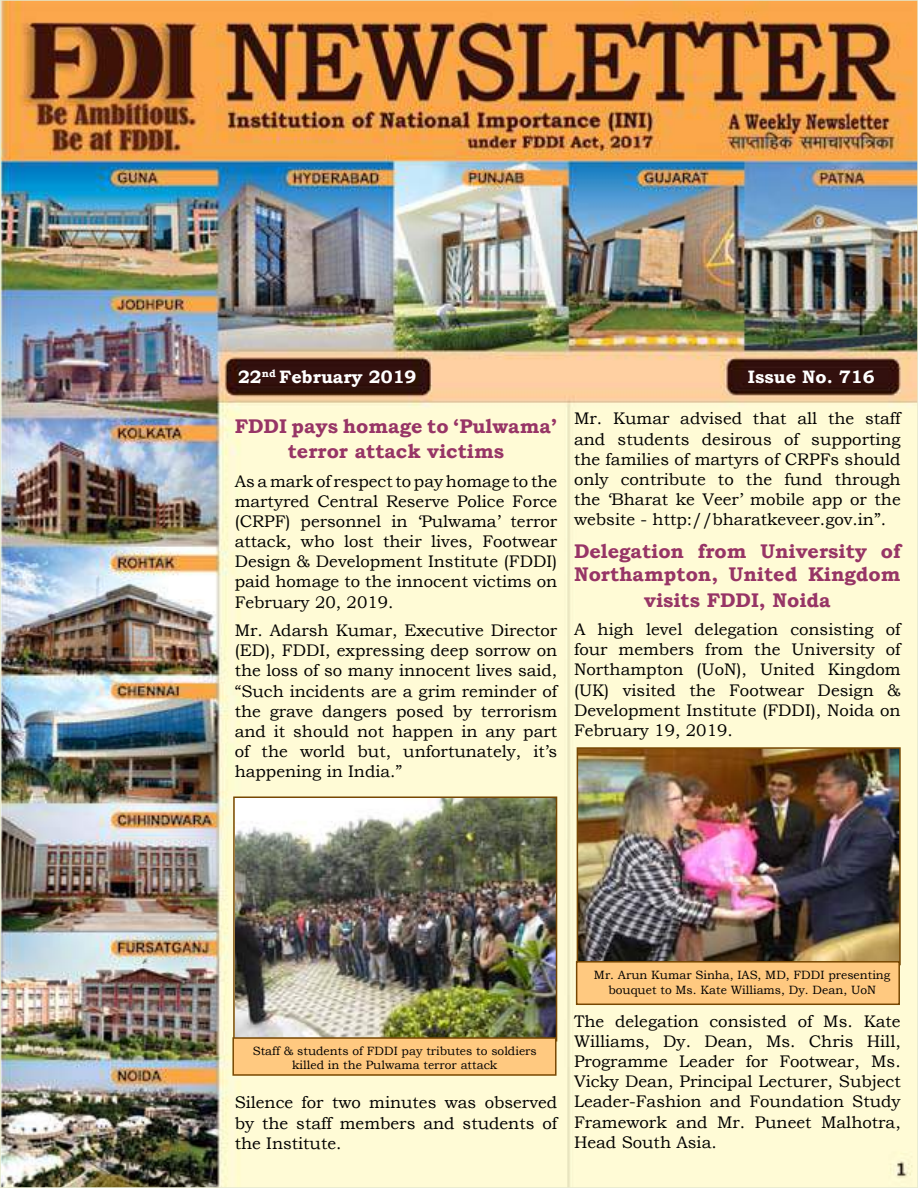
<style>
.page{position:relative;width:918px;height:1188px;background:#fff}
.page>*{position:absolute;margin:0;border:0;box-sizing:border-box;transform-origin:0 0}
.t1{font:700 19.8px/24.5px "Bookman Old Style";color:#973566;text-align:center}
.t2{font:700 18px "Bookman Old Style";color:#fff}
.t3{font:16.8px/20.1px "Bookman Old Style";color:#000;text-align:justify}
.t4{font:12px/14.4px "Bookman Old Style";color:#000;text-align:center}
</style>
<div class="page">
<img style="left:3px;top:3px;width:912px;height:1182px">
<img style="left:236px;top:799px;width:318px;height:238px">
<div style="left:233px;top:796px;width:324px;height:246px;border:2px solid #774701"></div>
<div style="left:232px;top:1037px;width:325px;height:39px;background:#ffc980;border:2px solid #774701"></div>
<img style="left:580px;top:750px;width:318px;height:211px">
<div style="left:577px;top:747px;width:324px;height:218px;border:2px solid #774701"></div>
<div style="left:576px;top:961px;width:324px;height:44px;background:#ffc980;border:2px solid #774701"></div>
<p class="t2" style="left:238px;top:364px;width:180px">22<sup>nd</sup> February 2019</p>
<p class="t2" style="left:748px;top:364px;width:128px">Issue No. 716</p>
<p class="t1" style="left:235px;top:413px;width:324px;line-height:25.2px">FDDI pays homage to ‘Pulwama’ terror attack victims</p>
<p class="t3" style="left:235px;top:471px;width:324px">As a mark of respect to pay homage to the martyred Central Reserve Police Force (CRPF) personnel in ‘Pulwama’ terror attack, who lost their lives, Footwear Design &amp; Development Institute (FDDI) paid homage to the innocent victims on February 20, 2019.</p>
<p class="t3" style="left:235px;top:620px;width:324px">Mr. Adarsh Kumar, Executive Director (ED), FDDI, expressing deep sorrow on the loss of so many innocent lives said, “Such incidents are a grim reminder of the grave dangers posed by terrorism and it should not happen in any part of the world but, unfortunately, it’s happening in India.”</p>
<p class="t3" style="left:574px;top:409px;width:328px">Mr. Kumar advised that all the staff and students desirous of supporting the families of martyrs of CRPFs should only contribute to the fund through the ‘Bharat ke Veer’ mobile app or the website - http://bharatkeveer.gov.in”.</p>
<p class="t1" style="left:574px;top:538px;width:328px">Delegation from University of<br>Northampton, United Kingdom visits FDDI, Noida</p>
<p class="t3" style="left:574px;top:619px;width:328px">A high level delegation consisting of four members from the University of Northampton (UoN), United Kingdom (UK) visited the Footwear Design &amp; Development Institute (FDDI), Noida on February 19, 2019.</p>
<p class="t4" style="left:253px;top:1043px;width:285px">Staff &amp; students of FDDI pay tributes to soldiers killed in the Pulwama terror attack</p>
<p class="t3" style="left:235px;top:1093px;width:324px">Silence for two minutes was observed by the staff members and students of the Institute.</p>
<p class="t4" style="left:594px;top:968px;width:298px">Mr. Arun Kumar Sinha, IAS, MD, FDDI presenting bouquet to Ms. Kate Williams, Dy. Dean, UoN</p>
<p class="t3" style="left:574px;top:1011px;width:328px">The delegation consisted of Ms. Kate Williams, Dy. Dean, Ms. Chris Hill, Programme Leader for Footwear, Ms.<br>Vicky Dean, Principal Lecturer, Subject Leader-Fashion and Foundation Study Framework and Mr. Puneet Malhotra, Head South Asia.</p>
</div>
